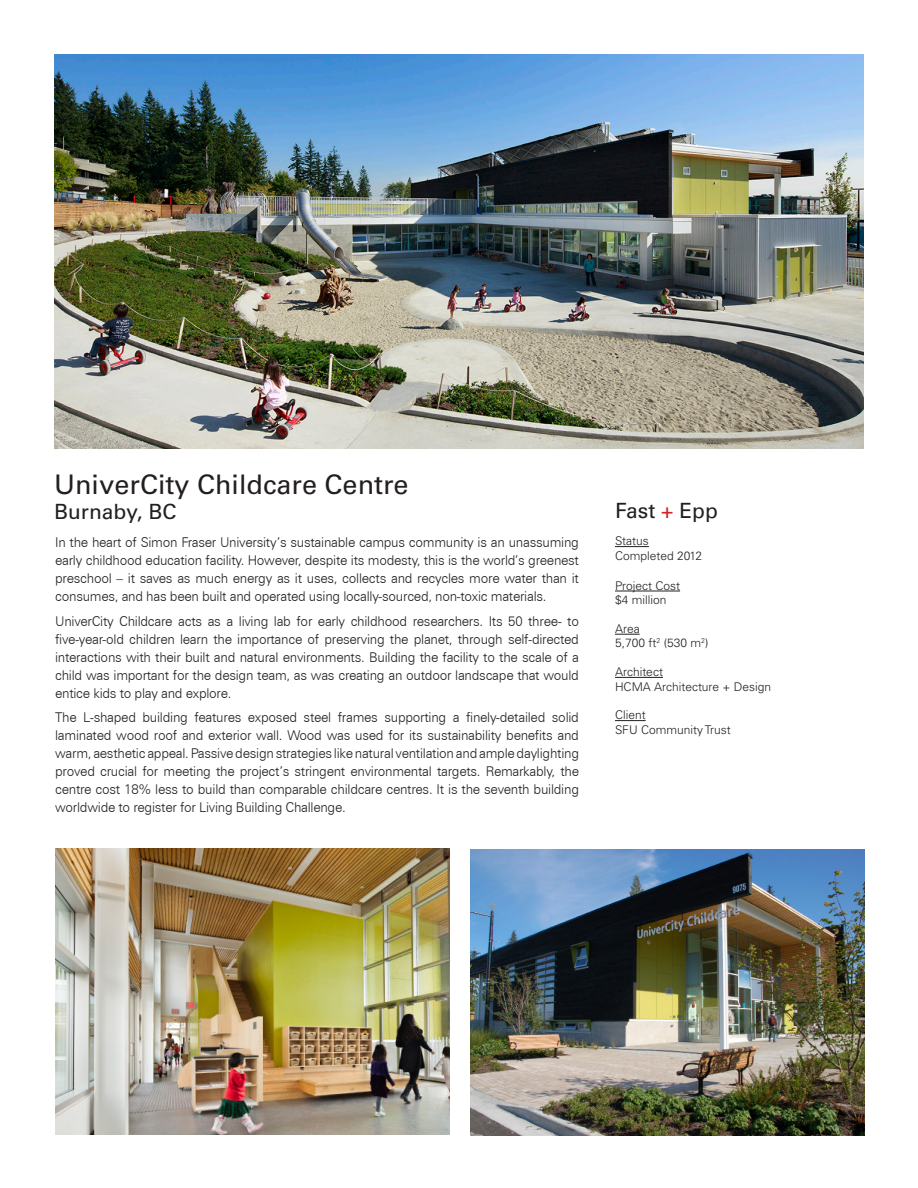
<style>
.page{position:relative;width:918px;height:1188px;background:#fff}
.page>*{position:absolute;margin:0;border:0;box-sizing:border-box;transform-origin:0 0}
.t1{font:27px "Univers LT Pro 55 Roman";color:#231f20}
.t2{font:21px "Univers LT Pro 55 Roman";color:#231f20}
.t3{font:300 13.5px/18px "Zurich BT";letter-spacing:-.02em;color:#231f20;text-align:justify}
.t4{font:300 12px "Univers LT Pro 45";color:#231f20}
.s1{color:#d1232a}
</style>
<div class="page">
<img style="left:54px;top:54px;width:810px;height:395px">
<hr style="left:615px;top:546px;width:34px;height:1px;background:#231f20">
<hr style="left:615px;top:591px;width:65px;height:1px;background:#231f20">
<svg style="left:615px;top:634px;width:25px;height:1px"></svg>
<hr style="left:615px;top:677px;width:48px;height:1px;background:#231f20">
<hr style="left:615px;top:720px;width:31px;height:1px;background:#231f20">
<img style="left:470px;top:849px;width:394px;height:286px">
<img style="left:55px;top:849px;width:394px;height:286px">
<p class="t1" style="left:54px;top:466px;width:356px">UniverCity Childcare Centre</p>
<p class="t2" style="left:54px;top:497px;width:124px">Burnaby, BC</p>
<p class="t3" style="left:55px;top:533px;width:525px">In the heart of Simon Fraser University’s sustainable campus community is an unassuming early childhood education facility. However, despite its modesty, this is the world’s greenest preschool – it saves as much energy as it uses, collects and recycles more water than it consumes, and has been built and operated using locally-sourced, non-toxic materials.</p>
<p class="t3" style="left:55px;top:612px;width:525px">UniverCity Childcare acts as a living lab for early childhood researchers. Its 50 three- to five-year-old children learn the importance of preserving the planet, through self-directed interactions with their built and natural environments. Building the facility to the scale of a child was important for the design team, as was creating an outdoor landscape that would entice kids to play and explore.</p>
<p class="t3" style="left:55px;top:709px;width:525px">The L-shaped building features exposed steel frames supporting a finely-detailed solid laminated wood roof and exterior wall. Wood was used for its sustainability benefits and warm, aesthetic appeal. Passive design strategies like natural ventilation and ample daylighting proved crucial for meeting the project’s stringent environmental targets. Remarkably, the centre cost 18% less to build than comparable childcare centres. It is the seventh building worldwide to register for Living Building Challenge.</p>
<p class="t2" style="left:615px;top:496px;width:104px">Fast <span class="s1">+</span> Epp</p>
<p class="t4" style="left:615px;top:533px;width:35px">Status</p>
<p class="t4" style="left:615px;top:548px;width:89px">Completed 2012</p>
<p class="t4" style="left:615px;top:578px;width:67px">Project Cost</p>
<p class="t4" style="left:615px;top:592px;width:53px">$4 million</p>
<p class="t4" style="left:615px;top:621px;width:26px">Area</p>
<p class="t4" style="left:615px;top:635px;width:95px">5,700 ft<sup>2</sup> (530 m<sup>2</sup>)</p>
<p class="t4" style="left:615px;top:664px;width:49px">Architect</p>
<p class="t4" style="left:615px;top:678px;width:158px">HCMA Architecture + Design</p>
<p class="t4" style="left:615px;top:707px;width:32px">Client</p>
<p class="t4" style="left:615px;top:722px;width:117px">SFU Community Trust</p>
</div>
